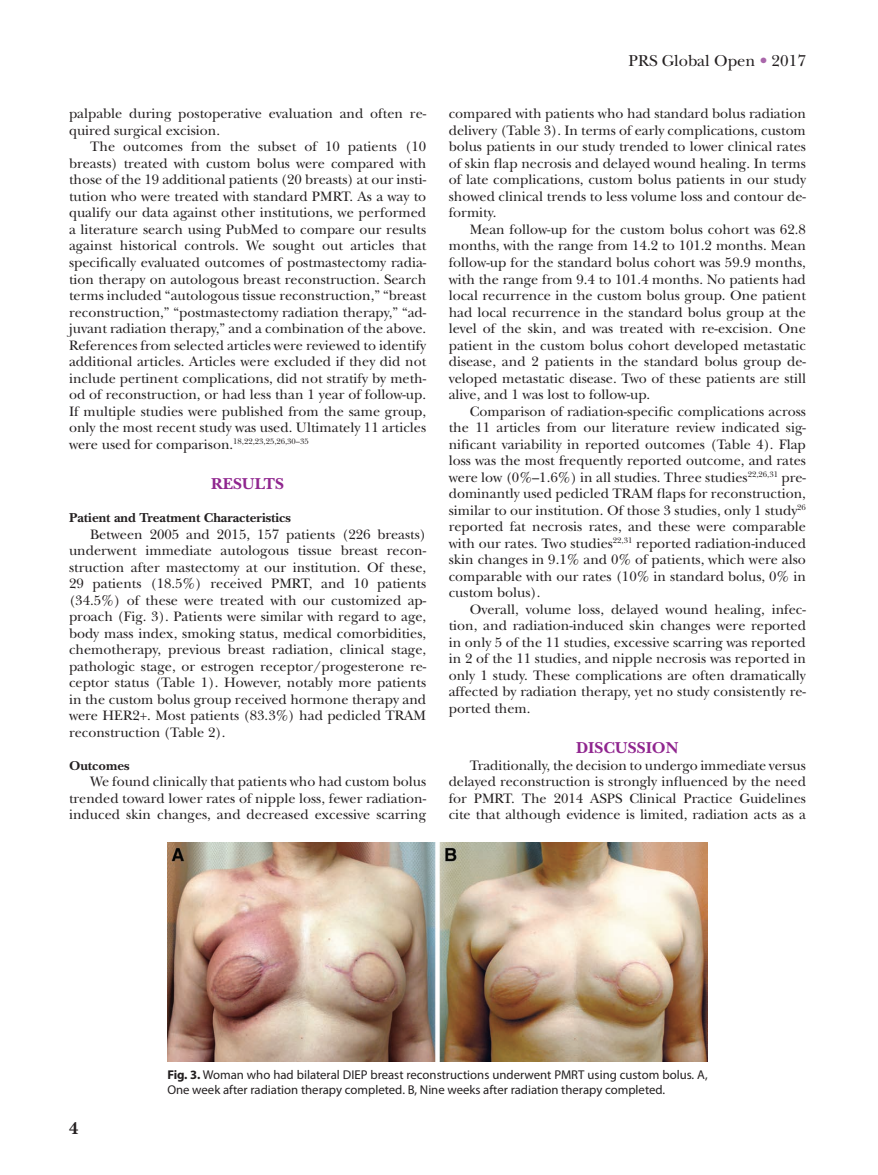
<style>
.page{position:relative;width:878px;height:1175px;background:#fff}
.page>*{position:absolute;margin:0;border:0;box-sizing:border-box;transform-origin:0 0}
.t1{font:700 18px "New Baskerville";color:#231f20}
.t2{font:16.5px "New Baskerville";color:#231f20}
.t3{font:700 16.5px "New Baskerville";color:#90268f}
.t4{font:14.25px/16.5px "New Baskerville";color:#231f20;text-align:justify}
.t5{font:700 13.5px "New Baskerville";color:#231f20}
.t6{font:12.75px/15px "Myriad Pro";color:#231f20}
.s1{color:#a966aa}
.s2{font-weight:700}
</style>
<div class="page">
<img style="left:167px;top:842px;width:540px;height:219px">
<p class="t4" style="left:69px;top:106px;width:359px">palpable during postoperative evaluation and often re&shy;quired surgical excision.</p>
<p class="t4" style="left:69px;top:139px;width:359px;text-indent:21px">The outcomes from the subset of 10 patients (10 breasts) treated with custom bolus were compared with those of the 19 additional patients (20 breasts) at our insti&shy;tution who were treated with standard PMRT. As a way to qualify our data against other institutions, we performed a literature search using PubMed to compare our results against historical controls. We sought out articles that specifically evaluated outcomes of postmastectomy radia&shy;tion therapy on autologous breast reconstruction. Search terms included “autologous tissue reconstruction,” “breast reconstruction,” “postmastectomy radiation therapy,” “ad&shy;juvant radiation therapy,” and a combination of the above.<br>References from selected articles were reviewed to identify additional articles. Articles were excluded if they did not include pertinent complications, did not stratify by meth&shy;od of reconstruction, or had less than 1 year of follow-up.<br>If multiple studies were published from the same group, only the most recent study was used. Ultimately 11 articles were used for comparison.<sup>18,22,23,25,26,30–35</sup></p>
<p class="t3" style="left:211px;top:474px;width:74px">RESULTS</p>
<p class="t5" style="left:69px;top:510px;width:223px">Patient and Treatment Characteristics</p>
<p class="t4" style="left:69px;top:526px;width:359px;text-indent:21px">Between 2005 and 2015, 157 patients (226 breasts) underwent immediate autologous tissue breast recon&shy;struction after mastectomy at our institution. Of these, 29 patients (18.5%) received PMRT, and 10 patients (34.5%) of these were treated with our customized ap&shy;proach (Fig. 3). Patients were similar with regard to age, body mass index, smoking status, medical comorbidities, chemotherapy, previous breast radiation, clinical stage, pathologic stage, or estrogen receptor/progesterone re&shy;ceptor status (Table 1). However, notably more patients in the custom bolus group received hormone therapy and were HER2+. Most patients (83.3%) had pedicled TRAM reconstruction (Table 2).</p>
<p class="t5" style="left:69px;top:757px;width:62px">Outcomes</p>
<p class="t4" style="left:69px;top:773px;width:359px;text-indent:21px">We found clinically that patients who had custom bolus trended toward lower rates of nipple loss, fewer radiation&shy;induced skin changes, and decreased excessive scarring</p>
<p class="t2" style="left:628px;top:51px;width:179px">PRS Global Open <span class="s1">•</span> 2017</p>
<p class="t4" style="left:449px;top:106px;width:359px">compared with patients who had standard bolus radiation delivery (Table 3). In terms of early complications, custom bolus patients in our study trended to lower clinical rates of skin flap necrosis and delayed wound healing. In terms of late complications, custom bolus patients in our study showed clinical trends to less volume loss and contour de&shy;formity.</p>
<p class="t4" style="left:449px;top:221px;width:359px;text-indent:21px">Mean follow-up for the custom bolus cohort was 62.8 months, with the range from 14.2 to 101.2 months. Mean follow-up for the standard bolus cohort was 59.9 months, with the range from 9.4 to 101.4 months. No patients had local recurrence in the custom bolus group. One patient had local recurrence in the standard bolus group at the level of the skin, and was treated with re-excision. One patient in the custom bolus cohort developed metastatic disease, and 2 patients in the standard bolus group de&shy;veloped metastatic disease. Two of these patients are still alive, and 1 was lost to follow-up.</p>
<p class="t4" style="left:448px;top:403px;width:359px;text-indent:21px">Comparison of radiation-specific complications across the 11 articles from our literature review indicated sig&shy;nificant variability in reported outcomes (Table 4). Flap loss was the most frequently reported outcome, and rates were low (0%–1.6%) in all studies. Three studies<sup>22,26,31</sup> pre&shy;dominantly used pedicled TRAM flaps for reconstruction, similar to our institution. Of those 3 studies, only 1 study<sup>26 </sup>reported fat necrosis rates, and these were comparable with our rates. Two studies<sup>22,31</sup> reported radiation-induced skin changes in 9.1% and 0% of patients, which were also comparable with our rates (10% in standard bolus, 0% in custom bolus).</p>
<p class="t4" style="left:449px;top:601px;width:359px;text-indent:21px">Overall, volume loss, delayed wound healing, infec&shy;tion, and radiation-induced skin changes were reported in only 5 of the 11 studies, excessive scarring was reported in 2 of the 11 studies, and nipple necrosis was reported in only 1 study. These complications are often dramatically affected by radiation therapy, yet no study consistently re&shy;ported them.</p>
<p class="t3" style="left:576px;top:738px;width:104px">DISCUSSION</p>
<p class="t4" style="left:448px;top:757px;width:359px;text-indent:21px">Traditionally, the decision to undergo immediate versus delayed reconstruction is strongly influenced by the need for PMRT. The 2014 ASPS Clinical Practice Guidelines cite that although evidence is limited, radiation acts as a</p>
<p class="t1" style="left:69px;top:1118px;width:11px">4</p>
<p class="t6" style="left:167px;top:1067px;width:542px"><span class="s2">Fig. 3.</span> Woman who had bilateral DIEP breast reconstructions underwent PMRT using custom bolus. A,<br>One week after radiation therapy completed. B, N ine weeks after radiation therapy completed.</p>
</div>
